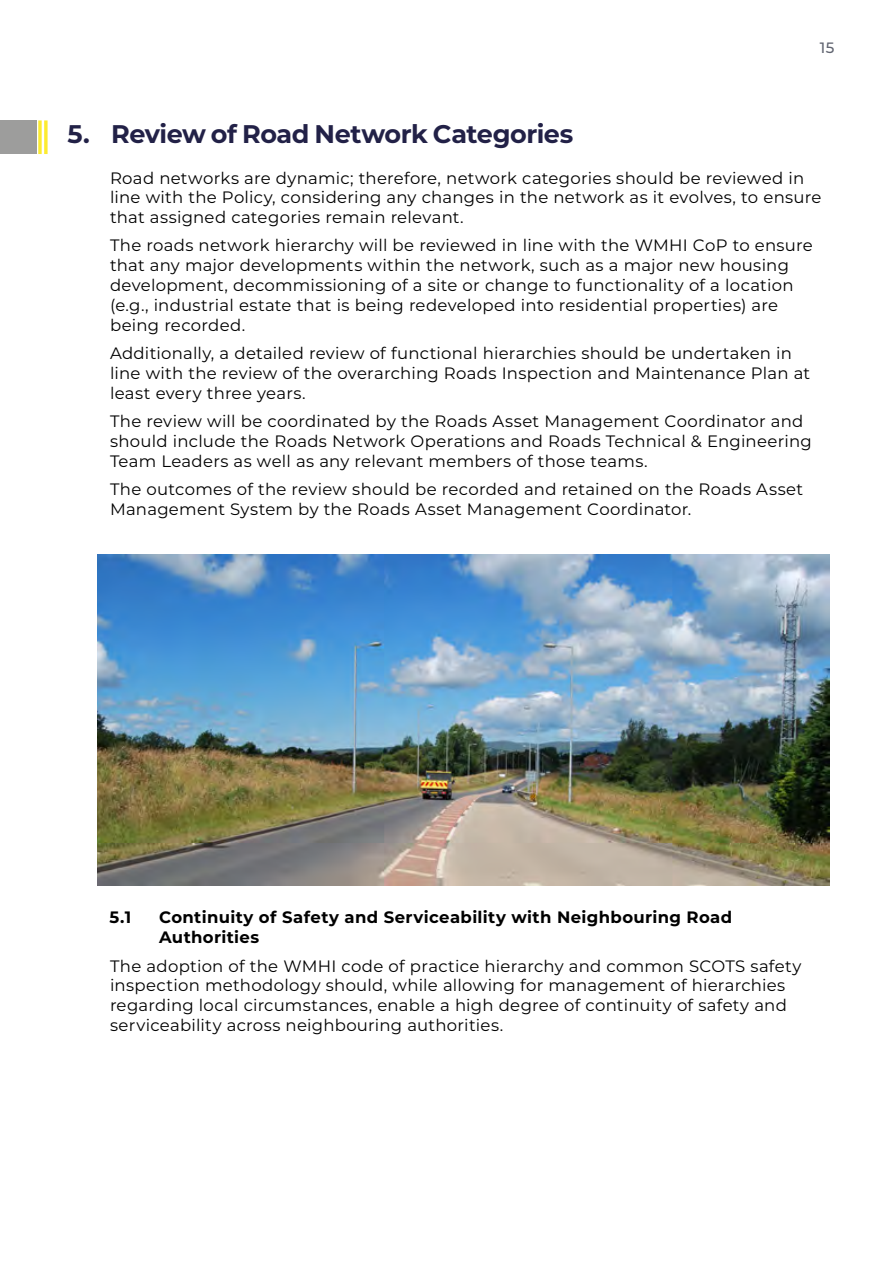
<style>
.page{position:relative;width:893px;height:1263px;background:#fff}
.page>*{position:absolute;margin:0;border:0;box-sizing:border-box;transform-origin:0 0}
.t1{font:700 25.5px "Montserrat";letter-spacing:-.015em;color:#222147}
.body_text{font:16.5px/19.8px "Montserrat";letter-spacing:.015em;color:#000}
.t2{font:700 16.5px/19.8px "Montserrat";letter-spacing:.02em;color:#000}
.t3{font:500 15px "Montserrat";color:#606470}
</style>
<div class="page">
<img style="left:98px;top:555px;width:731px;height:330px">
<div style="left:0;top:120px;width:36px;height:34px;background:#9d9d9c"></div>
<svg style="left:38px;top:120px;width:4px;height:34px"></svg>
<svg style="left:44px;top:120px;width:4px;height:34px"></svg>
<p class="t3" style="left:820px;top:37px;width:16px">15</p>
<p class="t1" style="left:68px;top:115px;width:507px">5. Review of Road Network Categories</p>
<p class="body_text" style="left:110px;top:167px;width:713px">Road networks are dynamic; therefore, network categories should be reviewed in line with the Policy, considering any changes in the network as it evolves, to ensure that assigned categories remain relevant.</p>
<p class="body_text" style="left:110px;top:235px;width:704px">The roads network hierarchy will be reviewed in line with the WMHI CoP to ensure that any major developments within the network, such as a major new housing development, decommissioning of a site or change to functionality of a location (e.g., industrial estate that is being redeveloped into residential properties) are being recorded.</p>
<p class="body_text" style="left:110px;top:343px;width:702px">Additionally, a detailed review of functional hierarchies should be undertaken in line with the review of the overarching Roads Inspection and Maintenance Plan at least every three years.</p>
<p class="body_text" style="left:110px;top:411px;width:703px">The review will be coordinated by the Roads Asset Management Coordinator and should include the Roads Network Operations and Roads Technical &amp; Engineering<br>Team Leaders as well as any relevant members of those teams.</p>
<p class="body_text" style="left:110px;top:478px;width:695px">The outcomes of the review should be recorded and retained on the Roads Asset<br>Management System by the Roads Asset Management Coordinator.</p>
<p class="t2" style="left:110px;top:907px;width:23px">5.1</p>
<p class="t2" style="left:159px;top:907px;width:575px">Continuity of Safety and Serviceability with Neighbouring Road<br>Authorities</p>
<p class="body_text" style="left:110px;top:955px;width:693px">The adoption of the WMHI code of practice hierarchy and common SCOTS safety inspection methodology should, while allowing for management of hierarchies regarding local circumstances, enable a high degree of continuity of safety and serviceability across neighbouring authorities.</p>
</div>
